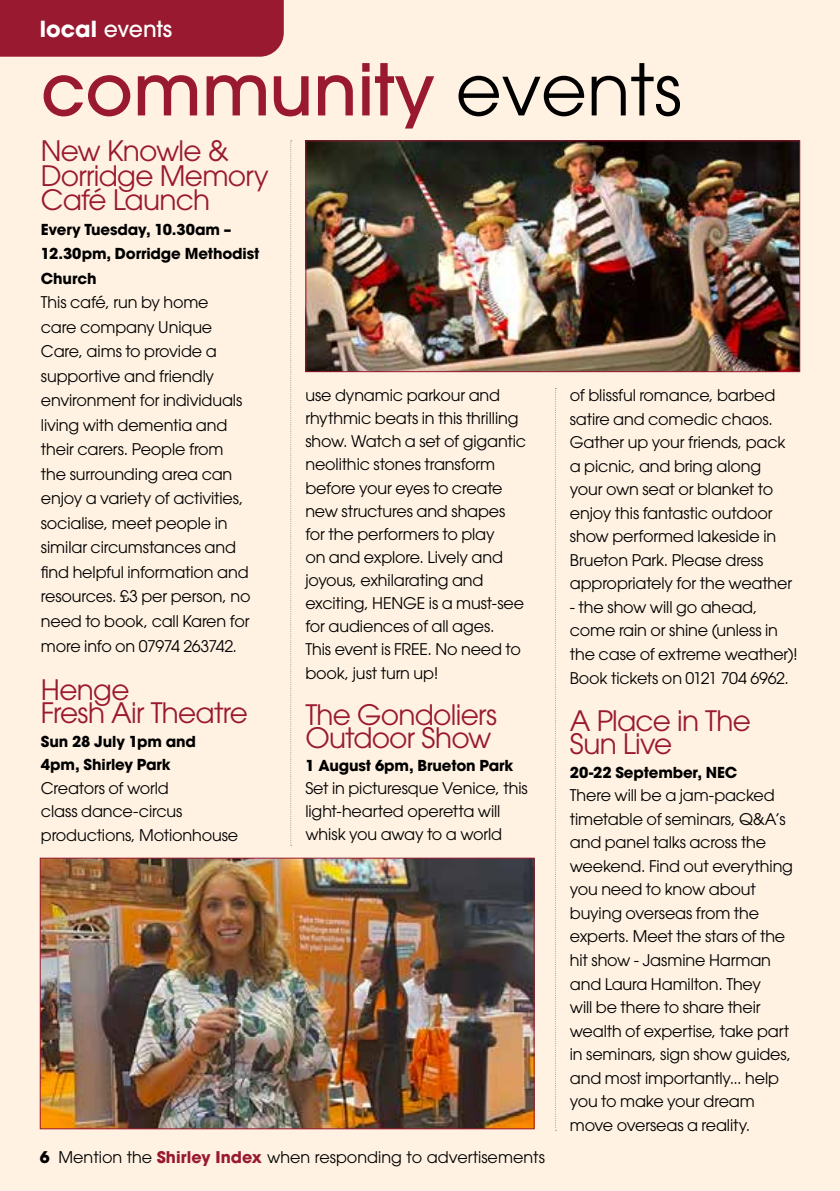
<style>
.page{position:relative;width:840px;height:1191px;background:#fff}
.page>*{position:absolute;margin:0;border:0;box-sizing:border-box;transform-origin:0 0}
.t1{font:500 70.8px "ITC Avant Garde Pro";color:#991a30}
.t2{font:28px/24.4px "ITC Avant Garde Pro";letter-spacing:-.025em;color:#991a30}
.t3{font:500 22px "ITC Avant Garde Pro";color:#fff}
.t4{font:16px/23.6px "ITC Avant Garde Pro";letter-spacing:-.01em;color:#000}
.t5{font:700 15px/24.6px "ITC Avant Garde Pro";letter-spacing:-.01em;color:#000}
.s1{font-weight:700}
.s2{font-weight:400;color:#000}
.s3{font-weight:700;color:#991a30}
</style>
<div class="page">
<div style="left:0;top:0;width:839px;height:1191px;background:#fff2e2"></div>
<div style="left:0;top:0;width:283px;height:57px;background:#991a30"></div>
<svg style="left:290px;top:140px;width:1px;height:705px"></svg>
<svg style="left:555px;top:388px;width:1px;height:742px"></svg>
<img style="left:42px;top:859px;width:490px;height:268px">
<div style="left:40px;top:857px;width:494px;height:272px;border:1px solid #991a30"></div>
<img style="left:307px;top:142px;width:490px;height:228px">
<div style="left:305px;top:140px;width:494px;height:232px;border:1px solid #991a30"></div>
<h3 class="t3" style="left:40px;top:14px;width:134px"><span class="s1">local</span> events</h3>
<h1 class="t1" style="left:41px;top:44px;width:642px">community <span class="s2">events</span></h1>
<h2 class="t2" style="left:41px;top:138px;width:229px">New Knowle &amp;<br>Dorridge Memory<br>Café Launch</h2>
<p class="t5" style="left:41px;top:217px;width:220px">Every Tuesday, 10.30am –<br>12.30pm, Dorridge Methodist<br>Church</p>
<p class="t4" style="left:41px;top:290px;width:211px;line-height:24.6px">This café, run by home<br>care company Unique<br>Care, aims to provide a supportive and friendly environment for individuals living with dementia and their carers. People from the surrounding area can enjoy a variety of activities, socialise, meet people in similar circumstances and find helpful information and resources. £3 per person, no need to book, call Karen for more info on 07974 263742.</p>
<h2 class="t2" style="left:41px;top:677px;width:208px;line-height:23.6px">Henge<br>Fresh Air Theatre</h2>
<p class="t5" style="left:41px;top:729px;width:156px;line-height:23.6px">Sun 28 July 1pm and<br>4pm, Shirley Park</p>
<p class="t4" style="left:41px;top:775px;width:199px">Creators of world<br>class dance-circus productions, Motionhouse</p>
<p class="t4" style="left:305px;top:383px;width:222px">use dynamic parkour and rhythmic beats in this thrilling show. Watch a set of gigantic neolithic stones transform before your eyes to create new structures and shapes for the performers to play<br>on and explore. Lively and joyous, exhilarating and exciting, HENGE is a must-see for audiences of all ages.<br>This event is FREE. No need to book, just turn up!</p>
<h2 class="t2" style="left:305px;top:702px;width:193px;line-height:23.2px">The Gondoliers<br>Outdoor Show</h2>
<p class="t5" style="left:305px;top:753px;width:209px">1 August 6pm, Brueton Park</p>
<p class="t4" style="left:305px;top:776px;width:224px">Set in picturesque Venice, this light-hearted operetta will whisk you away to a world</p>
<p class="t4" style="left:40px;top:1145px;width:506px"><span class="s1">6</span> Mention the <span class="s3">Shirley Index</span> when responding to advertisements</p>
<p class="t4" style="left:569px;top:383px;width:224px">of blissful romance, barbed satire and comedic chaos.<br>Gather up your friends, pack a picnic, and bring along your own seat or blanket to enjoy this fantastic outdoor show performed lakeside in<br>Brueton Park. Please dress appropriately for the weather</p>
<p class="t4" style="left:569px;top:595px;width:229px">- the show will go ahead, come rain or shine (unless in the case of extreme weather)!<br>Book tickets on 0121 704 6962.</p>
<h2 class="t2" style="left:569px;top:708px;width:182px;line-height:23.6px">A Place in The<br>Sun Live</h2>
<p class="t5" style="left:569px;top:759px;width:169px">20-22 September, NEC</p>
<p class="t4" style="left:569px;top:783px;width:224px">There will be a jam-packed timetable of seminars, Q&amp;A’s and panel talks across the weekend. Find out everything you need to know about buying overseas from the experts. Meet the stars of the hit show - Jasmine Harman and Laura Hamilton. They<br>will be there to share their wealth of expertise, take part in seminars, sign show guides, and most importantly... help you to make your dream move overseas a reality.</p>
</div>
